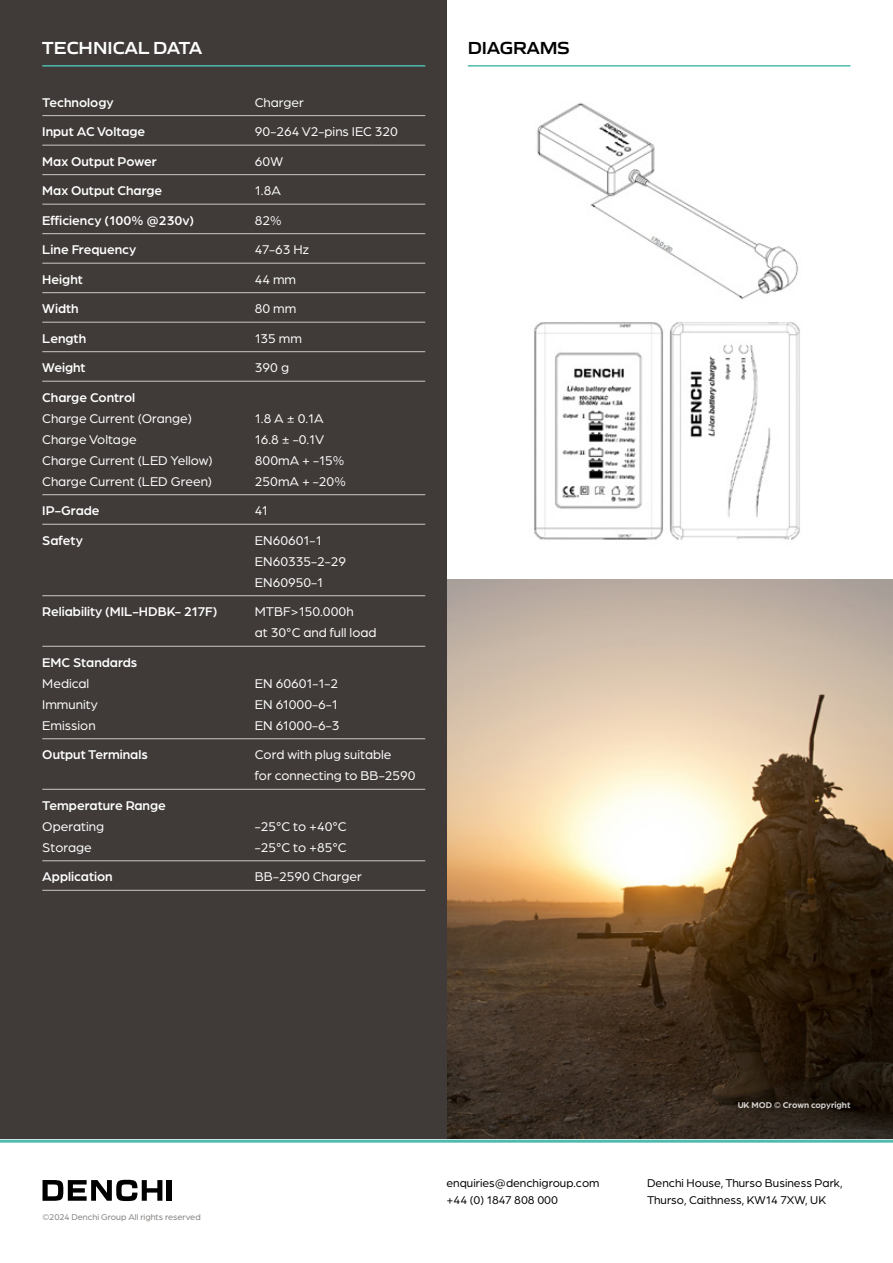
<style>
.page{position:relative;width:893px;height:1263px;background:#fff}
.page>*{position:absolute;margin:0;border:0;box-sizing:border-box;transform-origin:0 0}
.t1{font:600 18px "Gomme Sans";color:#fff}
.t2{font:600 18px "Gomme Sans";color:#000}
.t3{font:13.5px/21px "Arboria";color:#fff}
.t4{font:500 13.5px "Arboria";color:#fff}
.t5{font:12px/16.5px "Arboria";color:#000}
.t6{font:9px "Arboria";color:#827e7c}
.t7{font:700 9px "Arboria";color:#fff}
</style>
<div class="page">
<img style="left:537px;top:102px;width:262px;height:198px">
<img style="left:446px;top:580px;width:447px;height:560px">
<div style="left:0;top:0;width:446px;height:1140px;background:#403b39"></div>
<hr style="left:468px;top:65px;width:382px;height:2px;background:#4fbaad">
<hr style="left:42px;top:65px;width:383px;height:2px;background:#4fbaad">
<hr style="left:42px;top:115px;width:383px;height:1px;background:#cbc8c8">
<hr style="left:42px;top:145px;width:383px;height:1px;background:#cbc8c8">
<hr style="left:42px;top:174px;width:383px;height:1px;background:#cbc8c8">
<hr style="left:42px;top:204px;width:383px;height:1px;background:#cbc8c8">
<hr style="left:42px;top:233px;width:383px;height:1px;background:#cbc8c8">
<hr style="left:42px;top:263px;width:383px;height:1px;background:#cbc8c8">
<hr style="left:42px;top:292px;width:383px;height:1px;background:#cbc8c8">
<hr style="left:42px;top:322px;width:383px;height:1px;background:#cbc8c8">
<hr style="left:42px;top:351px;width:383px;height:1px;background:#cbc8c8">
<hr style="left:42px;top:381px;width:383px;height:1px;background:#cbc8c8">
<hr style="left:42px;top:494px;width:383px;height:1px;background:#cbc8c8">
<hr style="left:42px;top:524px;width:383px;height:1px;background:#cbc8c8">
<hr style="left:42px;top:595px;width:383px;height:1px;background:#cbc8c8">
<hr style="left:42px;top:646px;width:383px;height:1px;background:#cbc8c8">
<hr style="left:42px;top:738px;width:383px;height:1px;background:#cbc8c8">
<hr style="left:42px;top:789px;width:383px;height:1px;background:#cbc8c8">
<hr style="left:42px;top:860px;width:383px;height:1px;background:#cbc8c8">
<hr style="left:42px;top:890px;width:383px;height:1px;background:#cbc8c8">
<img style="left:534px;top:322px;width:266px;height:218px">
<hr style="left:0;top:1140px;width:893px;height:3px;background:#4fbaad">
<div style="left:167px;top:1180px;width:5px;height:21px;background:#000"></div>
<svg style="left:43px;top:1180px;width:119px;height:21px"></svg>
<h1 class="t1" style="left:42px;top:34px;width:161px">TECHNICAL DATA</h1>
<h1 class="t2" style="left:468px;top:34px;width:103px">DIAGRAMS</h1>
<p class="t4" style="left:42px;top:93px;width:73px">Technology</p>
<p class="t3" style="left:255px;top:91px;width:51px">Charger</p>
<p class="t4" style="left:42px;top:123px;width:104px">Input AC Voltage</p>
<p class="t3" style="left:255px;top:121px;width:144px">90-264 V2-pins IEC 320</p>
<p class="t4" style="left:42px;top:152px;width:116px">Max Output Power</p>
<p class="t3" style="left:255px;top:150px;width:30px">60W</p>
<p class="t4" style="left:42px;top:182px;width:121px">Max Output Charge</p>
<p class="t3" style="left:255px;top:180px;width:27px">1.8A</p>
<p class="t4" style="left:42px;top:211px;width:153px">Efficiency (100% @230v)</p>
<p class="t3" style="left:255px;top:209px;width:28px">82%</p>
<p class="t4" style="left:42px;top:241px;width:95px">Line Frequency</p>
<p class="t3" style="left:255px;top:239px;width:56px">47-63 Hz</p>
<p class="t4" style="left:42px;top:270px;width:42px">Height</p>
<p class="t3" style="left:255px;top:268px;width:43px">44 mm</p>
<p class="t4" style="left:42px;top:300px;width:38px">Width</p>
<p class="t3" style="left:255px;top:298px;width:43px">80 mm</p>
<p class="t4" style="left:42px;top:329px;width:45px">Length</p>
<p class="t3" style="left:255px;top:327px;width:49px">135 mm</p>
<p class="t4" style="left:42px;top:359px;width:45px">Weight</p>
<p class="t3" style="left:255px;top:357px;width:36px">390 g</p>
<p class="t4" style="left:42px;top:388px;width:94px">Charge Control</p>
<p class="t3" style="left:42px;top:407px;width:151px">Charge Current (Orange)</p>
<p class="t3" style="left:255px;top:407px;width:70px">1.8 A ± 0.1A</p>
<p class="t3" style="left:42px;top:428px;width:96px">Charge Voltage</p>
<p class="t3" style="left:255px;top:428px;width:71px">16.8 ± -0.1V</p>
<p class="t3" style="left:42px;top:449px;width:172px">Charge Current (LED Yellow)</p>
<p class="t3" style="left:255px;top:449px;width:91px">800mA + -15%</p>
<p class="t3" style="left:42px;top:470px;width:171px">Charge Current (LED Green)</p>
<p class="t3" style="left:255px;top:470px;width:93px">250mA + -20%</p>
<p class="t4" style="left:42px;top:502px;width:59px">IP-Grade</p>
<p class="t3" style="left:255px;top:500px;width:15px">41</p>
<p class="t4" style="left:42px;top:531px;width:42px">Safety</p>
<p class="t3" style="left:255px;top:529px;width:93px">EN60601-1<br>EN60335-2-29<br>EN60950-1</p>
<p class="t4" style="left:42px;top:603px;width:177px">Reliability (MIL-HDBK- 217F)</p>
<p class="t3" style="left:255px;top:601px;width:123px">MTBF&gt;150.000h<br>at 30°C and full load</p>
<p class="t4" style="left:42px;top:653px;width:97px">EMC Standards</p>
<p class="t3" style="left:42px;top:672px;width:49px">Medical</p>
<p class="t3" style="left:255px;top:672px;width:85px">EN 60601-1-2</p>
<p class="t3" style="left:42px;top:693px;width:57px">Immunity</p>
<p class="t3" style="left:255px;top:693px;width:84px">EN 61000-6-1</p>
<p class="t3" style="left:42px;top:714px;width:55px">Emission</p>
<p class="t3" style="left:255px;top:714px;width:86px">EN 61000-6-3</p>
<p class="t4" style="left:42px;top:746px;width:107px">Output Terminals</p>
<p class="t3" style="left:255px;top:744px;width:162px">Cord with plug suitable<br>for connecting to BB-2590</p>
<p class="t4" style="left:42px;top:796px;width:125px">Temperature Range</p>
<p class="t3" style="left:42px;top:815px;width:63px">Operating</p>
<p class="t3" style="left:255px;top:815px;width:93px">-25°C to +40°C</p>
<p class="t3" style="left:42px;top:836px;width:51px">Storage</p>
<p class="t3" style="left:255px;top:836px;width:93px">-25°C to +85°C</p>
<p class="t4" style="left:42px;top:868px;width:72px">Application</p>
<p class="t3" style="left:255px;top:866px;width:108px">BB-2590 Charger</p>
<p class="t6" style="left:43px;top:1211px;width:160px">©2024 Denchi Group All rights reserved</p>
<p class="t5" style="left:446px;top:1175px;width:154px">enquiries@denchigroup.com +44 (0) 1847 808 000</p>
<p class="t7" style="left:737px;top:1098px;width:114px">UK MOD © Crown copyright</p>
<p class="t5" style="left:647px;top:1175px;width:197px">Denchi House, Thurso Business Park,<br>Thurso, Caithness, KW14 7XW, UK</p>
</div>
